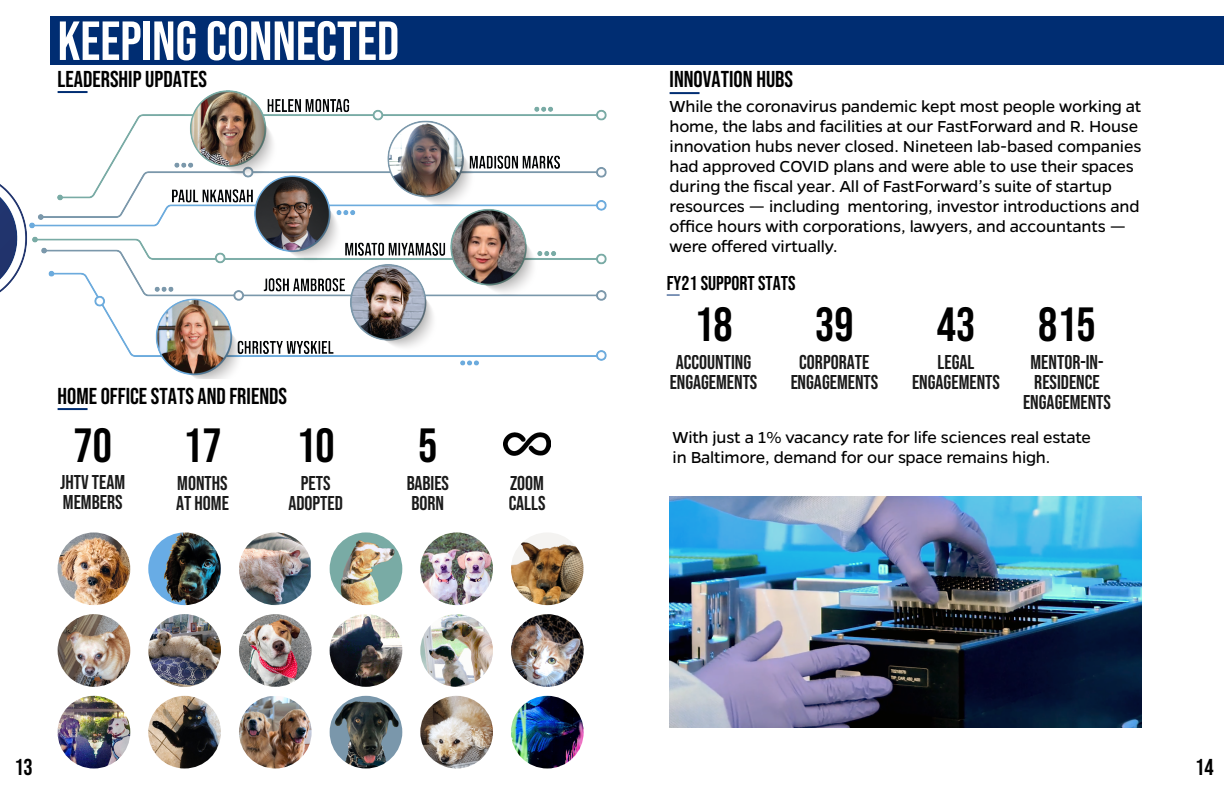
<style>
.page{position:relative;width:1224px;height:792px;background:#fff}
.page>*{position:absolute;margin:0;border:0;box-sizing:border-box;transform-origin:0 0}
.t1{font:55px "Bebas Neue";color:#fff}
.t2{font:48px "Bebas Neue";color:#000}
.t3{font:23px "Bebas Neue";color:#000}
.t4{font:20px/20px "Bebas Neue";color:#000;text-align:center}
.t5{font:18px/20px "Gentona";letter-spacing:-.01em;color:#000}
</style>
<div class="page">
<hr style="left:670px;top:92px;width:30px;height:2px;background:#002d72">
<div style="left:50px;top:16px;width:1174px;height:49px;background:#002d72"></div>
<img style="left:504px;top:432px;width:46px;height:24px">
<img style="left:670px;top:497px;width:471px;height:230px">
<img style="left:511px;top:696px;width:73px;height:72px;border-radius:36px">
<img style="left:148px;top:696px;width:73px;height:72px;border-radius:36px">
<img style="left:58px;top:696px;width:72px;height:72px;border-radius:36px">
<img style="left:239px;top:696px;width:73px;height:72px">
<img style="left:330px;top:696px;width:72px;height:72px;border-radius:36px">
<img style="left:420px;top:696px;width:73px;height:72px;border-radius:36px">
<img style="left:58px;top:532px;width:72px;height:73px;border-radius:36px">
<img style="left:330px;top:532px;width:72px;height:73px;border-radius:36px">
<img style="left:148px;top:532px;width:73px;height:73px;border-radius:36px">
<img style="left:239px;top:532px;width:72px;height:73px">
<img style="left:511px;top:532px;width:73px;height:73px;border-radius:36px">
<img style="left:420px;top:532px;width:73px;height:73px;border-radius:36px">
<img style="left:58px;top:614px;width:72px;height:73px;border-radius:36px">
<img style="left:511px;top:614px;width:73px;height:73px;border-radius:36px">
<img style="left:239px;top:614px;width:73px;height:73px;border-radius:36px">
<img style="left:148px;top:614px;width:73px;height:73px;border-radius:36px">
<img style="left:330px;top:614px;width:72px;height:73px;border-radius:36px">
<img style="left:420px;top:614px;width:73px;height:73px;border-radius:36px">
<img style="left:0;top:91px;width:607px;height:287px">
<hr style="left:58px;top:408px;width:30px;height:2px;background:#002d72">
<svg style="left:667px;top:295px;width:13px;height:1px"></svg>
<h1 class="t1" style="left:58px;top:10px;width:343px">KEEPING CONNECTED</h1>
<p class="t3" style="left:58px;top:66px;width:151px">LEADERSHIP UPDATES</p>
<p class="t3" style="left:670px;top:66px;width:125px">INNOVATION HUBS</p>
<p class="t5" style="left:670px;top:96px;width:473px">While the coronavirus pandemic kept most people working at home, the labs and facilities at our FastForward and R. House innovation hubs never closed. Nineteen lab-based companies had approved COVID plans and were able to use their spaces during the fiscal year. All of FastForward’s suite of startup resources — including mentoring, investor introductions and office hours with corporations, lawyers, and accountants — were offered virtually.</p>
<p class="t3" style="left:58px;top:383px;width:231px">HOME OFFICE STATS AND FRIENDS</p>
<h2 class="t2" style="left:74px;top:418px;width:40px">70</h2>
<p class="t4" style="left:60px;top:472px;width:67px;text-align:left">JHTV TEAM<br>MEMBERS</p>
<h2 class="t2" style="left:183px;top:418px;width:40px">17</h2>
<p class="t4" style="left:176px;top:473px;width:54px;text-align:left">MONTHS<br>AT HOME</p>
<h2 class="t2" style="left:296px;top:418px;width:40px">10</h2>
<p class="t4" style="left:288px;top:473px;width:56px">PETS<br>ADOPTED</p>
<h2 class="t2" style="left:418px;top:418px;width:21px">5</h2>
<p class="t4" style="left:406px;top:473px;width:44px;text-align:left">BABIES<br>BORN</p>
<p class="t4" style="left:509px;top:473px;width:38px;text-align:left">ZOOM<br>CALLS</p>
<p class="t4" style="left:667px;top:273px;width:130px">FY21 SUPPORT STATS</p>
<h2 class="t2" style="left:694px;top:298px;width:40px">18</h2>
<p class="t4" style="left:670px;top:352px;width:89px">ACCOUNTING<br>ENGAGEMENTS</p>
<h2 class="t2" style="left:815px;top:297px;width:40px">39</h2>
<p class="t4" style="left:790px;top:352px;width:89px">CORPORATE<br>ENGAGEMENTS</p>
<h2 class="t2" style="left:937px;top:297px;width:40px">43</h2>
<p class="t4" style="left:912px;top:352px;width:89px">LEGAL<br>ENGAGEMENTS</p>
<h2 class="t2" style="left:1038px;top:298px;width:59px">815</h2>
<p class="t4" style="left:1023px;top:352px;width:89px">MENTOR-IN-<br>RESIDENCE<br>ENGAGEMENTS</p>
<p class="t5" style="left:672px;top:427px;width:420px">With just a 1% vacancy rate for life sciences real estate in Baltimore, demand for our space remains high.</p>
<p class="t3" style="left:14px;top:754px;width:20px">13</p>
<p class="t3" style="left:1195px;top:754px;width:20px">14</p>
</div>
